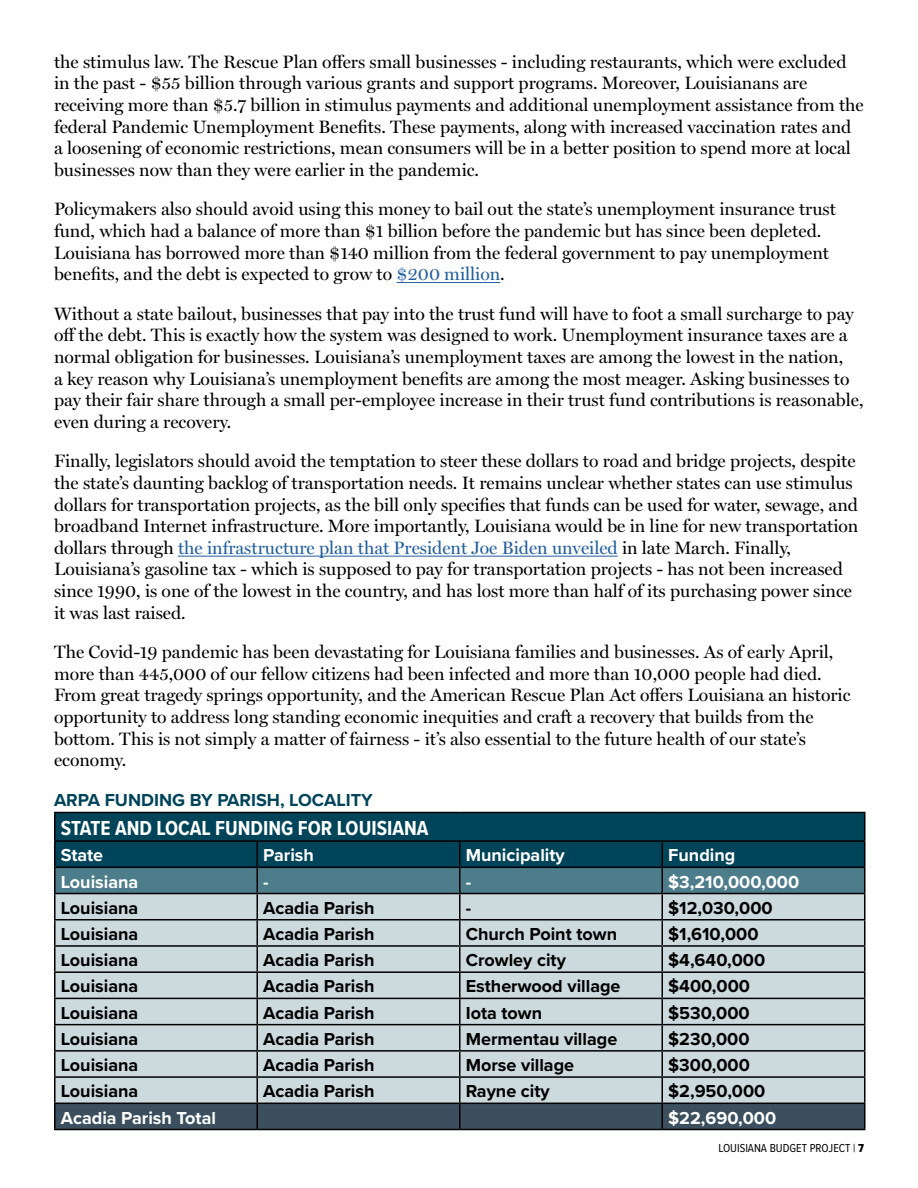
<style>
.page{position:relative;width:918px;height:1188px;background:#fff}
.page>*{position:absolute;margin:0;border:0;box-sizing:border-box;transform-origin:0 0}
.t1{font:700 21px "Proxima Nova Cond";color:#fff}
.t2{font:18px/21.6px "Miller Display";color:#000}
.t3{font:700 18px "Proxima Nova";color:#000}
.t4{font:700 18px "Proxima Nova";color:#fff}
.t5{font:700 18px "Proxima Nova";color:#004459}
.t6{font:12px "Proxima Nova Cond";color:#000}
.s1{color:#215e9e}
.s2{font-family:"Proxima Nova Cond Extrabld"}
</style>
<div class="page">
<hr style="left:396px;top:282px;width:104px;height:1px;background:#215e9e">
<hr style="left:178px;top:556px;width:440px;height:1px;background:#215e9e">
<div style="left:56px;top:813px;width:808px;height:27px;background:#004459"></div>
<hr style="left:54px;top:812px;width:203px;height:1px;background:#000">
<hr style="left:54px;top:813px;width:2px;height:27px;background:#000">
<hr style="left:257px;top:812px;width:203px;height:1px;background:#000">
<hr style="left:460px;top:812px;width:202px;height:1px;background:#000">
<hr style="left:662px;top:812px;width:204px;height:1px;background:#000">
<hr style="left:864px;top:813px;width:2px;height:27px;background:#000">
<hr style="left:54px;top:840px;width:203px;height:2px;background:#000">
<hr style="left:54px;top:842px;width:2px;height:25px;background:#000">
<hr style="left:257px;top:840px;width:203px;height:2px;background:#000">
<hr style="left:460px;top:840px;width:202px;height:2px;background:#000">
<hr style="left:662px;top:840px;width:204px;height:2px;background:#000">
<hr style="left:864px;top:842px;width:2px;height:25px;background:#000">
<hr style="left:54px;top:867px;width:203px;height:1px;background:#000">
<hr style="left:54px;top:868px;width:2px;height:25px;background:#000">
<hr style="left:662px;top:867px;width:204px;height:1px;background:#000">
<hr style="left:864px;top:868px;width:2px;height:25px;background:#000">
<hr style="left:54px;top:893px;width:203px;height:1px;background:#000">
<hr style="left:54px;top:894px;width:2px;height:25px;background:#000">
<hr style="left:662px;top:893px;width:204px;height:1px;background:#000">
<hr style="left:864px;top:894px;width:2px;height:25px;background:#000">
<hr style="left:54px;top:919px;width:203px;height:2px;background:#000">
<hr style="left:54px;top:921px;width:2px;height:24px;background:#000">
<hr style="left:662px;top:919px;width:204px;height:2px;background:#000">
<hr style="left:864px;top:921px;width:2px;height:24px;background:#000">
<hr style="left:54px;top:945px;width:203px;height:2px;background:#000">
<hr style="left:54px;top:947px;width:2px;height:24px;background:#000">
<hr style="left:662px;top:945px;width:204px;height:2px;background:#000">
<hr style="left:864px;top:947px;width:2px;height:24px;background:#000">
<hr style="left:54px;top:971px;width:203px;height:2px;background:#000">
<hr style="left:54px;top:973px;width:2px;height:25px;background:#000">
<hr style="left:662px;top:971px;width:204px;height:2px;background:#000">
<hr style="left:864px;top:973px;width:2px;height:25px;background:#000">
<hr style="left:54px;top:998px;width:203px;height:1px;background:#000">
<hr style="left:54px;top:999px;width:2px;height:25px;background:#000">
<hr style="left:662px;top:998px;width:204px;height:1px;background:#000">
<hr style="left:864px;top:999px;width:2px;height:25px;background:#000">
<hr style="left:54px;top:1024px;width:203px;height:1px;background:#000">
<hr style="left:54px;top:1025px;width:2px;height:25px;background:#000">
<hr style="left:662px;top:1024px;width:204px;height:1px;background:#000">
<hr style="left:864px;top:1025px;width:2px;height:25px;background:#000">
<hr style="left:54px;top:1050px;width:203px;height:2px;background:#000">
<hr style="left:54px;top:1052px;width:2px;height:24px;background:#000">
<hr style="left:662px;top:1050px;width:204px;height:2px;background:#000">
<hr style="left:864px;top:1052px;width:2px;height:24px;background:#000">
<hr style="left:54px;top:1076px;width:203px;height:2px;background:#000">
<hr style="left:54px;top:1078px;width:2px;height:25px;background:#000">
<hr style="left:662px;top:1076px;width:204px;height:2px;background:#000">
<hr style="left:864px;top:1078px;width:2px;height:25px;background:#000">
<hr style="left:54px;top:1103px;width:203px;height:1px;background:#000">
<hr style="left:54px;top:1104px;width:2px;height:25px;background:#000">
<hr style="left:662px;top:1103px;width:204px;height:1px;background:#000">
<svg style="left:55px;top:842px;width:810px;height:287px;background:#97acb3"></svg>
<hr style="left:864px;top:1104px;width:2px;height:25px;background:#000">
<hr style="left:54px;top:1129px;width:203px;height:1px;background:#000">
<hr style="left:257px;top:1129px;width:203px;height:1px;background:#000">
<hr style="left:460px;top:1129px;width:202px;height:1px;background:#000">
<hr style="left:662px;top:1129px;width:204px;height:1px;background:#000">
<p class="t2" style="left:54px;top:51px;width:811px">the stimulus law. The Rescue Plan offers small businesses - including restaurants, which were excluded in the past - $55 billion through various grants and support programs. Moreover, Louisianans are receiving more than $5.7 billion in stimulus payments and additional unemployment assistance from the federal Pandemic Unemployment Benefits. These payments, along with increased vaccination rates and a loosening of economic restrictions, mean consumers will be in a better position to spend more at local businesses now than they were earlier in the pandemic.</p>
<p class="t2" style="left:54px;top:199px;width:784px">Policymakers also should avoid using this money to bail out the state’s unemployment insurance trust fund, which had a balance of more than $1 billion before the pandemic but has since been depleted.<br>Louisiana has borrowed more than $140 million from the federal government to pay unemployment benefits, and the debt is expected to grow to <span class="s1">$200 million</span>.</p>
<p class="t2" style="left:54px;top:303px;width:811px">Without a state bailout, businesses that pay into the trust fund will have to foot a small surcharge to pay off the debt. This is exactly how the system was designed to work. Unemployment insurance taxes are a normal obligation for businesses. Louisiana’s unemployment taxes are among the lowest in the nation,<br>a key reason why Louisiana’s unemployment benefits are among the most meager. Asking businesses to pay their fair share through a small per-employee increase in their trust fund contributions is reasonable, even during a recovery.</p>
<p class="t2" style="left:54px;top:451px;width:806px">Finally, legislators should avoid the temptation to steer these dollars to road and bridge projects, despite the state’s daunting backlog of transportation needs. It remains unclear whether states can use stimulus dollars for transportation projects, as the bill only specifies that funds can be used for water, sewage, and broadband Internet infrastructure. More importantly, Louisiana would be in line for new transportation dollars through <span class="s1">the infrastructure plan that President Joe Biden unveiled</span> in late March. Finally, Louisiana’s gasoline tax - which is supposed to pay for transportation projects - has not been increased since 1990, is one of the lowest in the country, and has lost more than half of its purchasing power since it was last raised.</p>
<p class="t2" style="left:54px;top:642px;width:798px">The Covid-19 pandemic has been devastating for Louisiana families and businesses. As of early April, more than 445,000 of our fellow citizens had been infected and more than 10,000 people had died.<br>From great tragedy springs opportunity, and the American Rescue Plan Act offers Louisiana an historic opportunity to address long standing economic inequities and craft a recovery that builds from the bottom. This is not simply a matter of fairness - it’s also essential to the future health of our state’s economy.</p>
<p class="t5" style="left:54px;top:786px;width:320px">ARPA FUNDING BY PARISH, LOCALITY</p>
<p class="t1" style="left:61px;top:813px;width:369px">STATE AND LOCAL FUNDING FOR LOUISIANA</p>
<p class="t4" style="left:61px;top:842px;width:44px">State</p>
<p class="t4" style="left:263px;top:842px;width:52px">Parish</p>
<p class="t4" style="left:466px;top:842px;width:101px">Municipality</p>
<p class="t4" style="left:668px;top:842px;width:69px">Funding</p>
<p class="t4" style="left:61px;top:868px;width:79px">Louisiana</p>
<p class="t4" style="left:263px;top:868px;width:7px">-</p>
<p class="t4" style="left:466px;top:868px;width:7px">-</p>
<p class="t4" style="left:668px;top:868px;width:133px">$3,210,000,000</p>
<p class="t3" style="left:61px;top:894px;width:79px">Louisiana</p>
<p class="t3" style="left:263px;top:894px;width:113px">Acadia Parish</p>
<p class="t3" style="left:466px;top:894px;width:7px">-</p>
<p class="t3" style="left:668px;top:894px;width:106px">$12,030,000</p>
<p class="t3" style="left:61px;top:921px;width:79px">Louisiana</p>
<p class="t3" style="left:263px;top:921px;width:113px">Acadia Parish</p>
<p class="t3" style="left:466px;top:921px;width:153px">Church Point town</p>
<p class="t3" style="left:668px;top:921px;width:92px">$1,610,000</p>
<p class="t3" style="left:61px;top:947px;width:79px">Louisiana</p>
<p class="t3" style="left:263px;top:947px;width:113px">Acadia Parish</p>
<p class="t3" style="left:466px;top:947px;width:102px">Crowley city</p>
<p class="t3" style="left:668px;top:947px;width:98px">$4,640,000</p>
<p class="t3" style="left:61px;top:973px;width:79px">Louisiana</p>
<p class="t3" style="left:263px;top:973px;width:113px">Acadia Parish</p>
<p class="t3" style="left:466px;top:973px;width:156px">Estherwood village</p>
<p class="t3" style="left:668px;top:973px;width:83px">$400,000</p>
<p class="t3" style="left:61px;top:999px;width:79px">Louisiana</p>
<p class="t3" style="left:263px;top:999px;width:113px">Acadia Parish</p>
<p class="t3" style="left:466px;top:999px;width:78px">Iota town</p>
<p class="t3" style="left:668px;top:999px;width:83px">$530,000</p>
<p class="t3" style="left:61px;top:1025px;width:79px">Louisiana</p>
<p class="t3" style="left:263px;top:1025px;width:113px">Acadia Parish</p>
<p class="t3" style="left:466px;top:1025px;width:153px">Mermentau village</p>
<p class="t3" style="left:668px;top:1025px;width:83px">$230,000</p>
<p class="t3" style="left:61px;top:1052px;width:79px">Louisiana</p>
<p class="t3" style="left:263px;top:1052px;width:113px">Acadia Parish</p>
<p class="t3" style="left:466px;top:1052px;width:110px">Morse village</p>
<p class="t3" style="left:668px;top:1052px;width:83px">$300,000</p>
<p class="t3" style="left:61px;top:1078px;width:79px">Louisiana</p>
<p class="t3" style="left:263px;top:1078px;width:113px">Acadia Parish</p>
<p class="t3" style="left:466px;top:1078px;width:86px">Rayne city</p>
<p class="t3" style="left:668px;top:1078px;width:99px">$2,950,000</p>
<p class="t4" style="left:61px;top:1104px;width:157px">Acadia Parish Total</p>
<p class="t4" style="left:668px;top:1104px;width:110px">$22,690,000</p>
<p class="t6" style="left:718px;top:1140px;width:147px">LOUISIANA BUDGET PROJECT | <span class="s2">7</span></p>
</div>
